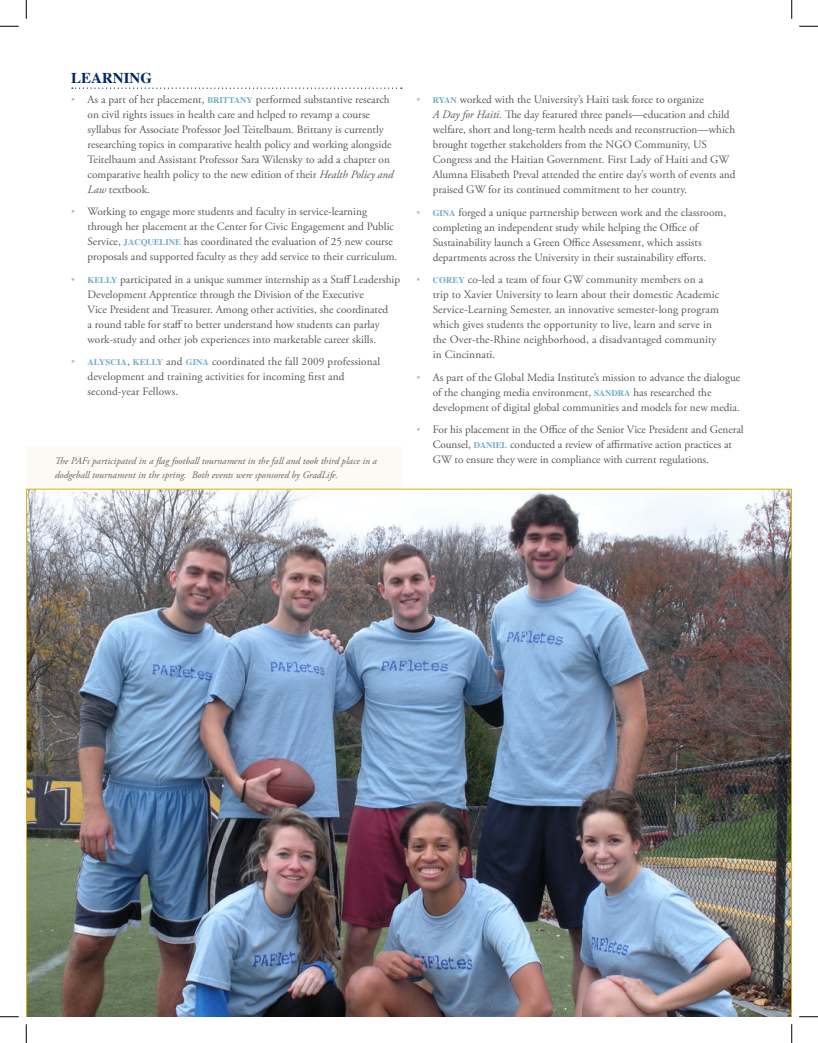
<style>
.page{position:relative;width:818px;height:1043px;background:#fff}
.page>*{position:absolute;margin:0;border:0;box-sizing:border-box;transform-origin:0 0}
.Ambassadorial_Semi_T{font:700 15px "Times";color:#002c62}
.text{font:11.25px/15px "Adobe Garamond Pro";color:#57585a}
.About_Author{font:italic 10px/13.8px "Adobe Garamond Pro";color:#676464}
.s1{font-family:"Klavika";font-weight:500;font-stretch:condensed;color:#d2be9f}
.s2{font-family:"Times";font-weight:700;font-size:8.75px;color:#73acca}
.s3{font-style:italic}
</style>
<div class="page">
<div style="left:26px;top:446px;width:375px;height:110px;background:#fcfaf4"></div>
<svg style="left:72px;top:88px;width:330px;height:1px"></svg>
<img style="left:26px;top:489px;width:765px;height:527px">
<svg style="left:0;top:25px;width:19px;height:2px"></svg>
<svg style="left:799px;top:25px;width:19px;height:2px"></svg>
<svg style="left:0;top:1016px;width:19px;height:1px"></svg>
<svg style="left:799px;top:1016px;width:19px;height:1px"></svg>
<svg style="left:25px;top:0;width:2px;height:19px"></svg>
<svg style="left:25px;top:1024px;width:2px;height:18px"></svg>
<svg style="left:791px;top:0;width:1px;height:19px"></svg>
<svg style="left:791px;top:1024px;width:1px;height:18px"></svg>
<p class="Ambassadorial_Semi_T" style="left:71px;top:63px;width:82px">LEARNING</p>
<p class="text" style="left:88px;top:92px;width:307px;text-indent:-16px"><span class="s1">•</span> As a part of her placement, <span class="s2">BRITTANY</span> performed substantive research on civil rights issues in health care and helped to revamp a course syllabus for Associate Professor Joel Teitelbaum. Brittany is currently researching topics in comparative health policy and working alongside Teitelbaum and Assistant Professor Sara Wilensky to add a chapter on comparative health policy to the new edition of their <span class="s3">Health Policy and Law</span> textbook.</p>
<p class="text" style="left:88px;top:204px;width:311px;text-indent:-16px"><span class="s1">•</span> Working to engage more students and faculty in service-learning through her placement at the Center for Civic Engagement and Public Service, <span class="s2">JACQUELINE</span> has coordinated the evaluation of 25 new course proposals and supported faculty as they add service to their curriculum.</p>
<p class="text" style="left:88px;top:272px;width:314px;text-indent:-16px"><span class="s1">•</span> <span class="s2">KELLY</span> participated in a unique summer internship as a Staff Leadership Development Apprentice through the Division of the Executive<br>Vice President and Treasurer. Among other activities, she coordinated<br>a round table for staff to better understand how students can parlay work-study and other job experiences into marketable career skills.</p>
<p class="text" style="left:88px;top:354px;width:294px;text-indent:-16px"><span class="s1">•</span> <span class="s2">ALYSCIA</span>, <span class="s2">KELLY</span> and <span class="s2">GINA</span> coordinated the fall 2009 professional development and training activities for incoming first and second-year Fellows.</p>
<p class="About_Author" style="left:55px;top:454px;width:323px">The PAFs participated in a flag football tournament in the fall and took third place in a dodgeball tournament in the spring. Both events were sponsored by GradLife.</p>
<p class="text" style="left:432px;top:92px;width:304px;text-indent:-16px"><span class="s1">•</span> <span class="s2">RYAN</span> worked with the University’s Haiti task force to organize<br><span class="s3">A Day for Haiti.</span> The day featured three panels—education and child welfare, short and long-term health needs and reconstruction—which brought together stakeholders from the NGO Community, US Congress and the Haitian Government. First Lady of Haiti and GW Alumna Elisabeth Preval attended the entire day’s worth of events and praised GW for its continued commitment to her country.</p>
<p class="text" style="left:432px;top:205px;width:295px;text-indent:-16px"><span class="s1">•</span> <span class="s2">GINA</span> forged a unique partnership between work and the classroom, completing an independent study while helping the Office of Sustainability launch a Green Office Assessment, which assists departments across the University in their sustainability efforts.</p>
<p class="text" style="left:432px;top:272px;width:288px;text-indent:-16px"><span class="s1">•</span> <span class="s2">COREY</span> co-led a team of four GW community members on a trip to Xavier University to learn about their domestic Academic Service-Learning Semester, an innovative semester-long program which gives students the opportunity to live, learn and serve in the Over-the-Rhine neighborhood, a disadvantaged community in Cincinnati.</p>
<p class="text" style="left:432px;top:370px;width:309px;text-indent:-16px"><span class="s1">•</span> As part of the Global Media Institute’s mission to advance the dialogue of the changing media environment, <span class="s2">SANDRA</span> has researched the development of digital global communities and models for new media.</p>
<p class="text" style="left:432px;top:422px;width:312px;text-indent:-16px"><span class="s1">•</span> For his placement in the Office of the Senior Vice President and General<br>Counsel, <span class="s2">DANIEL</span> conducted a review of affirmative action practices at<br>GW to ensure they were in compliance with current regulations.</p>
</div>
